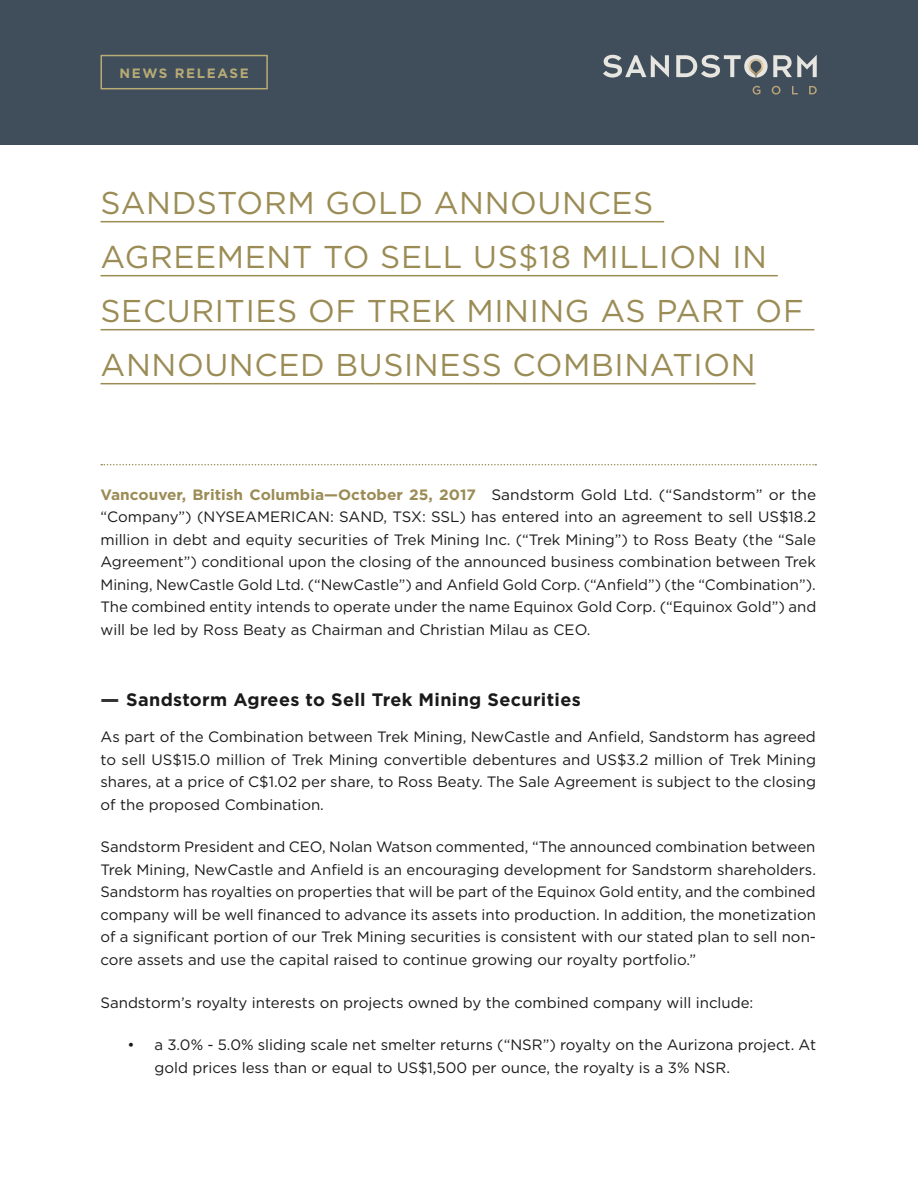
<style>
.page{position:relative;width:918px;height:1188px;background:#fff}
.page>*{position:absolute;margin:0;border:0;box-sizing:border-box;transform-origin:0 0}
.t1{font:31.5px/54px "Gotham";letter-spacing:.02em;color:#9b8c55}
.t2{font:700 18px "Gotham";letter-spacing:.02em;color:#1a1a1a}
.t3{font:15px/22.5px "Gotham";color:#1a1a1a;text-align:justify}
.t4{font:700 13.5px "Gotham";letter-spacing:.12em;color:#b8ab75}
.s1{font-weight:700;color:#9b8c55}
.s2{font-size:21px;color:#333}
</style>
<div class="page">
<div style="left:0;top:0;width:918px;height:144px;background:#3f4e5a"></div>
<div style="left:100px;top:55px;width:168px;height:34px;border:2px solid #b8ab75"></div>
<svg style="left:676px;top:55px;width:141px;height:23px"></svg>
<svg style="left:603px;top:55px;width:66px;height:23px"></svg>
<svg style="left:753px;top:86px;width:7px;height:9px"></svg>
<svg style="left:772px;top:86px;width:9px;height:9px"></svg>
<svg style="left:792px;top:86px;width:6px;height:8px"></svg>
<svg style="left:809px;top:86px;width:8px;height:8px"></svg>
<hr style="left:100px;top:221px;width:564px;height:1px;background:#9b8c55">
<hr style="left:100px;top:275px;width:678px;height:1px;background:#9b8c55">
<hr style="left:100px;top:329px;width:714px;height:1px;background:#9b8c55">
<svg style="left:101px;top:464px;width:715px;height:1px"></svg>
<hr style="left:100px;top:383px;width:656px;height:1px;background:#9b8c55">
<p class="t4" style="left:119px;top:64px;width:131px">NEWS RELEASE</p>
<h1 class="t1" style="left:100px;top:175px;width:705px">SANDSTORM GOLD ANNOUNCES<br>AGREEMENT TO SELL US$18 MILLION IN<br>SECURITIES OF TREK MINING AS PART OF<br>ANNOUNCED BUSINESS COMBINATION</h1>
<p class="t3" style="left:100px;top:483px;width:717px"><span class="s1">Vancouver, British Columbia—October 25, 2017</span> Sandstorm Gold Ltd. (“Sandstorm” or the “Company”) (NYSEAMERICAN: SAND, TSX: SSL) has entered into an agreement to sell US$18.2 million in debt and equity securities of Trek Mining Inc. (“Trek Mining”) to Ross Beaty (the “Sale Agreement”) conditional upon the closing of the announced business combination between Trek Mining, NewCastle Gold Ltd. (“NewCastle”) and Anfield Gold Corp. (“Anfield”) (the “Combination”).<br>The combined entity intends to operate under the name Equinox Gold Corp. (“Equinox Gold”) and will be led by Ross Beaty as Chairman and Christian Milau as CEO.</p>
<p class="t2" style="left:100px;top:688px;width:482px"><span class="s2">—</span> Sandstorm Agrees to Sell Trek Mining Securities</p>
<p class="t3" style="left:100px;top:725px;width:717px">As part of the Combination between Trek Mining, NewCastle and Anfield, Sandstorm has agreed to sell US$15.0 million of Trek Mining convertible debentures and US$3.2 million of Trek Mining shares, at a price of C$1.02 per share, to Ross Beaty. The Sale Agreement is subject to the closing of the proposed Combination.</p>
<p class="t3" style="left:100px;top:836px;width:717px">Sandstorm President and CEO, Nolan Watson commented, “The announced combination between Trek Mining, NewCastle and Anfield is an encouraging development for Sandstorm shareholders.<br>Sandstorm has royalties on properties that will be part of the Equinox Gold entity, and the combined company will be well financed to advance its assets into production. In addition, the monetization of a significant portion of our Trek Mining securities is consistent with our stated plan to sell non&shy;core assets and use the capital raised to continue growing our royalty portfolio.”</p>
<p class="t3" style="left:100px;top:991px;width:654px">Sandstorm’s royalty interests on projects owned by the combined company will include:</p>
<p class="t3" style="left:154px;top:1034px;width:663px;text-indent:-27px">• a 3.0% - 5.0% sliding scale net smelter returns (“NSR”) royalty on the Aurizona project. At gold prices less than or equal to US$1,500 per ounce, the royalty is a 3% NSR.</p>
</div>
